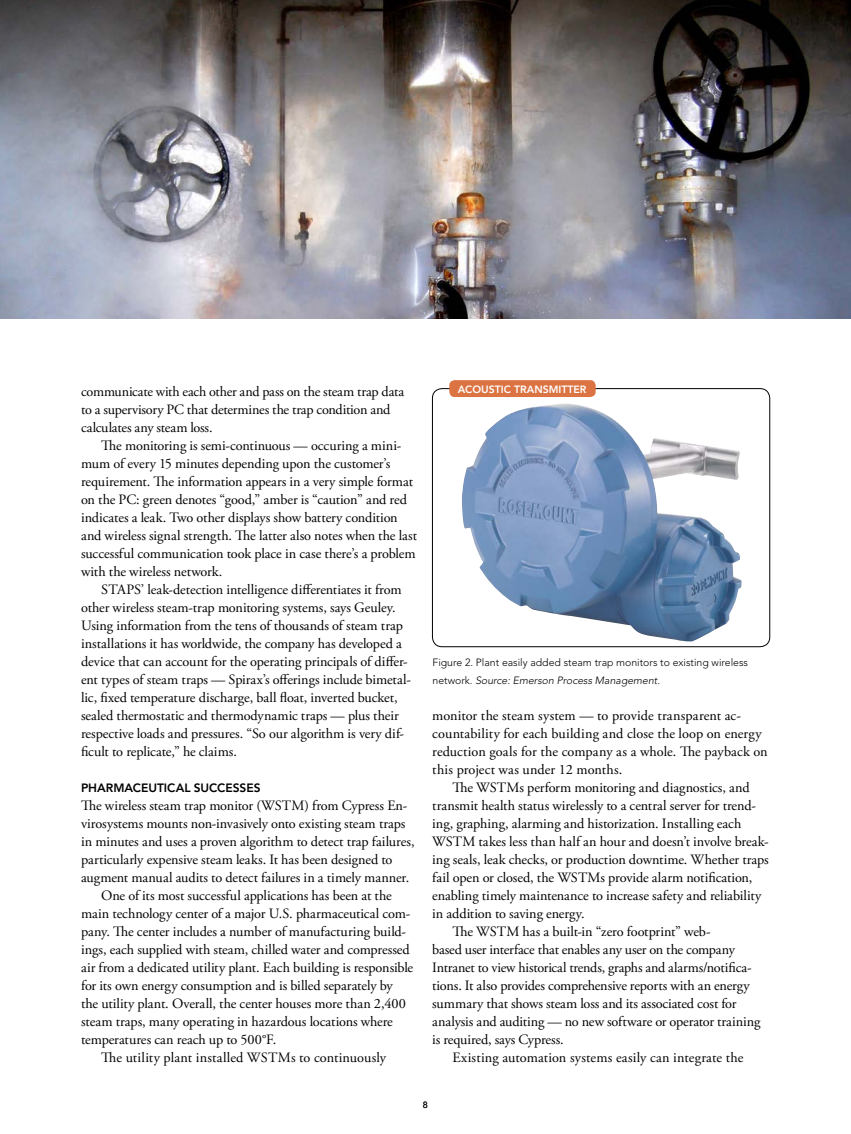
<style>
.page{position:relative;width:851px;height:1134px;background:#fff}
.page>*{position:absolute;margin:0;border:0;box-sizing:border-box;transform-origin:0 0}
.t1{font:14.25px/18px "Adobe Garamond Pro";letter-spacing:-.005em;color:#000}
.t2{font:14.25px "Adobe Garamond Pro";letter-spacing:.015em;color:#000}
.t3{font:800 12px "Avenir LT Std";letter-spacing:-.005em;color:#000}
.t4{font:300 10.5px/18px "Avenir LT Std";color:#000}
.t5{font:800 10.5px "Avenir LT Std";color:#fff}
.t6{font:9px "Avenir LT Std";color:#000}
.s1{font-style:italic}
</style>
<div class="page">
<img style="left:462px;top:403px;width:279px;height:239px">
<div style="left:432px;top:388px;width:338px;height:259px;border:1px solid #000;border-radius:10px"></div>
<div style="left:449px;top:380px;width:146px;height:17px;background:#dc7342;border-radius:5px"></div>
<img style="left:0;top:0;width:850px;height:319px">
<p class="t1" style="left:81px;top:383px;width:325px">communicate with each other and pass on the steam trap data to a supervisory PC that determines the trap condition and calculates any steam loss.</p>
<p class="t1" style="left:81px;top:437px;width:337px;text-indent:20px">The monitoring is semi-continuous — occuring a mini&shy;mum of every 15 minutes depending upon the customer’s requirement. The information appears in a very simple format on the PC: green denotes “good,” amber is “caution” and red indicates a leak. Two other displays show battery condition and wireless signal strength. The latter also notes when the last successful communication took place in case there’s a problem with the wireless network.</p>
<p class="t1" style="left:81px;top:581px;width:331px;text-indent:20px">STAPS’ leak-detection intelligence differentiates it from other wireless steam-trap monitoring systems, says Geuley.<br>Using information from the tens of thousands of steam trap installations it has worldwide, the company has developed a device that can account for the operating principals of differ&shy;ent types of steam traps — Spirax’s offerings include bimetal&shy;lic, fixed temperature discharge, ball float, inverted bucket, sealed thermostatic and thermodynamic traps — plus their respective loads and pressures. “So our algorithm is very dif&shy;ficult to replicate,” he claims.</p>
<p class="t3" style="left:81px;top:781px;width:68px">PHARMACEUTI</p>
<p class="t3" style="left:167px;top:781px;width:95px">CAL SUCCESSES</p>
<p class="t1" style="left:81px;top:797px;width:328px">The wireless steam trap monitor (WSTM) from Cypress En-</p>
<p class="t1" style="left:81px;top:815px;width:326px">virosystems mounts non-invasively onto existing steam traps</p>
<p class="t1" style="left:81px;top:833px;width:335px">in minutes and uses a proven algorithm to detect trap failures,</p>
<p class="t1" style="left:81px;top:851px;width:313px">particularly expensive steam leaks. It has been designed to</p>
<p class="t1" style="left:81px;top:869px;width:330px">augment manual audits to detect failures in a timely manner.</p>
<p class="t1" style="left:101px;top:887px;width:292px">One of its most successful applications has been at the</p>
<p class="t1" style="left:81px;top:905px;width:331px">main technology center of a major U.S. pharmaceutical com-</p>
<p class="t1" style="left:81px;top:923px;width:326px">pany. The center includes a number of manufacturing build-</p>
<p class="t1" style="left:81px;top:941px;width:330px">ings, each supplied with steam, chilled water and compressed</p>
<p class="t1" style="left:81px;top:959px;width:334px">air from a dedicated utility plant. Each building is responsible</p>
<p class="t1" style="left:81px;top:977px;width:313px">for its own energy consumption and is billed separately by</p>
<p class="t1" style="left:81px;top:995px;width:326px">the utility plant. Overall, the center houses more than 2,400</p>
<p class="t1" style="left:81px;top:1013px;width:313px">steam traps, many operating in hazardous locations where</p>
<p class="t1" style="left:81px;top:1031px;width:197px">temperatures can reach up to 500°F.</p>
<p class="t2" style="left:101px;top:1049px;width:286px">The utility plant installed WSTMs to continuously</p>
<p class="t5" style="left:457px;top:383px;width:65px">ACOUSTI C TRAN</p>
<p class="t5" style="left:542px;top:383px;width:23px">SMITTER</p>
<p class="t4" style="left:432px;top:653px;width:317px">Figure 2. Plant easily added steam trap monitors to existing wireless network. <span class="s1">Source: Emerson Process Management.</span></p>
<p class="t1" style="left:432px;top:707px;width:337px">monitor the steam system — to provide transparent ac&shy;countability for each building and close the loop on energy reduction goals for the company as a whole. The payback on this project was under 12 months.</p>
<p class="t1" style="left:452px;top:779px;width:298px">The WSTMs perform monitoring and diagnostics, and</p>
<p class="t1" style="left:432px;top:797px;width:325px">transmit health status wirelessly to a central server for trend-</p>
<p class="t1" style="left:432px;top:815px;width:310px">ing, graphing, alarming and historization. Installing each</p>
<p class="t1" style="left:432px;top:833px;width:338px">WSTM takes less than half an hour and doesn’t involve break-</p>
<p class="t1" style="left:432px;top:851px;width:338px">ing seals, leak checks, or production downtime. Whether traps</p>
<p class="t1" style="left:432px;top:869px;width:321px">fail open or closed, the WSTMs provide alarm notification,</p>
<p class="t1" style="left:432px;top:887px;width:330px">enabling timely maintenance to increase safety and reliability</p>
<p class="t1" style="left:432px;top:905px;width:154px">in addition to saving energy.</p>
<p class="t1" style="left:452px;top:923px;width:259px">The WSTM has a built-in “zero footprint” web-</p>
<p class="t1" style="left:432px;top:941px;width:304px">based user interface that enables any user on the company</p>
<p class="t1" style="left:432px;top:959px;width:321px">Intranet to view historical trends, graphs and alarms/notifica-</p>
<p class="t1" style="left:432px;top:977px;width:319px">tions. It also provides comprehensive reports with an energy</p>
<p class="t1" style="left:432px;top:995px;width:306px">summary that shows steam loss and its associated cost for</p>
<p class="t1" style="left:432px;top:1013px;width:330px">analysis and auditing — no new software or operator training</p>
<p class="t1" style="left:432px;top:1031px;width:133px">is required, says Cypress.</p>
<p class="t2" style="left:452px;top:1049px;width:292px">Existing automation systems easily can integrate the</p>
<p class="t6" style="left:423px;top:1099px;width:7px">8</p>
</div>
